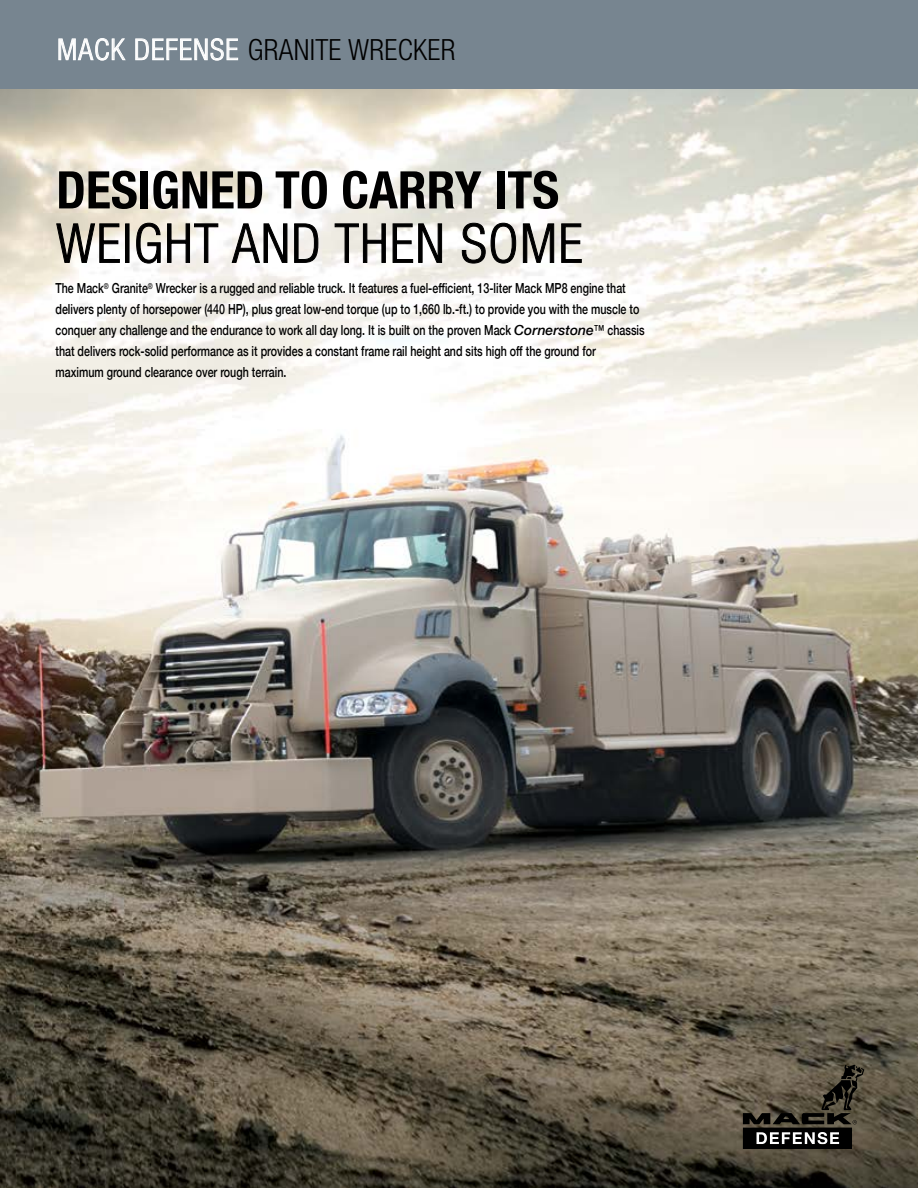
<style>
.page{position:relative;width:918px;height:1188px;background:#fff}
.page>*{position:absolute;margin:0;border:0;box-sizing:border-box;transform-origin:0 0}
.t1{font:300 condensed 54px "Helvetica Neue LT Pro";letter-spacing:.03em;color:#000}
.t2{font:700 condensed 51.9px "Helvetica Neue";color:#000}
.t3{font:300 condensed 29.25px "Helvetica Neue LT Pro";letter-spacing:.01em;color:#000}
.t4{font:500 13.8px/21px "Helvetica Neue";color:#000;scale:.77 1}
.s1{color:#fff}
.s2{font-style:italic}
</style>
<div class="page">
<img style="left:0;top:89px;width:918px;height:1099px">
<div style="left:0;top:0;width:918px;height:89px;background:#778590"></div>
<svg style="left:743px;top:1065px;width:121px;height:84px"></svg>
<svg style="left:56px;top:223px;width:64px;height:40px"></svg>
<div style="left:125px;top:223px;width:4px;height:40px;border:1px solid #000"></div>
<svg style="left:136px;top:222px;width:25px;height:42px"></svg>
<svg style="left:167px;top:223px;width:52px;height:40px"></svg>
<svg style="left:231px;top:223px;width:57px;height:40px"></svg>
<svg style="left:294px;top:223px;width:25px;height:40px"></svg>
<svg style="left:334px;top:223px;width:52px;height:40px"></svg>
<svg style="left:392px;top:223px;width:50px;height:40px"></svg>
<svg style="left:462px;top:222px;width:54px;height:42px"></svg>
<svg style="left:523px;top:223px;width:31px;height:40px"></svg>
<svg style="left:561px;top:223px;width:21px;height:40px"></svg>
<svg style="left:58px;top:38px;width:68px;height:23px"></svg>
<svg style="left:135px;top:38px;width:104px;height:23px"></svg>
<h3 class="t3" style="left:57px;top:33px;width:400px"><span class="s1">MACK DEFENSE</span> GRANITE WRECKER</h3>
<h2 class="t2" style="left:56px;top:147px;width:505px">DESIGNED TO CARRY ITS</h2>
<h1 class="t1" style="left:56px;top:212px;width:528px">WEIGHT AND THEN SOME</h1>
<p class="t4" style="left:56px;top:277px;width:767px">The Mack<sup>®</sup> Granite<sup>®</sup> Wrecker is a rugged and reliable truck. It features a fuel-efficient, 13-liter Mack MP8 engine that delivers plenty of horsepower (440 HP), plus great low-end torque (up to 1,660 lb.-ft.) to provide you with the muscle to conquer any challenge and the endurance to work all day long. It is built on the proven Mack <span class="s2">Cornerstone</span>™ chassis that delivers rock-solid performance as it provides a constant frame rail height and sits high off the ground for maximum ground clearance over rough terrain.</p>
</div>
